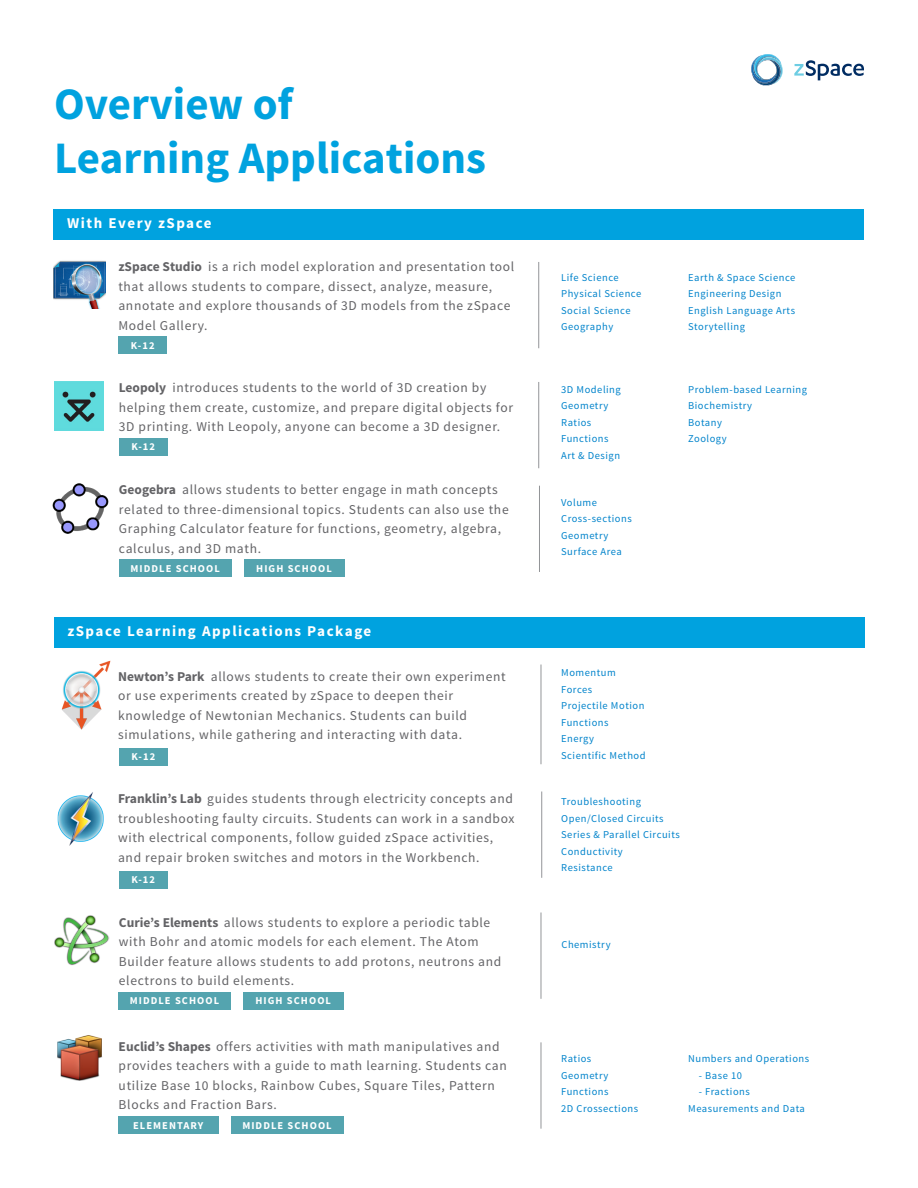
<style>
.page{position:relative;width:918px;height:1188px;background:#fff}
.page>*{position:absolute;margin:0;border:0;box-sizing:border-box;transform-origin:0 0}
.Section_Title{font:700 45px/54px "Source Sans Pro";color:#00a2df}
.Section_Title-2{font:700 15px "Source Sans Pro";letter-spacing:.1em;color:#fff}
.SW_body_copy{font:13.5px/19.5px "Source Sans Pro";letter-spacing:.05em;color:#636366}
.SW_body_copy-2{font:10.5px/16.5px "Source Sans Pro";letter-spacing:.05em;color:#0083cb}
.Section_Title-3{font:700 10.5px "Source Sans Pro";letter-spacing:.1em;color:#fff}
.s1{font-weight:700}
</style>
<div class="page">
<img style="left:61px;top:661px;width:50px;height:68px">
<img style="left:57px;top:792px;width:47px;height:53px">
<img style="left:54px;top:915px;width:55px;height:50px">
<img style="left:57px;top:1035px;width:45px;height:45px">
<div style="left:54px;top:617px;width:810px;height:30px;background:#00a2df"></div>
<svg style="left:794px;top:60px;width:70px;height:20px"></svg>
<img style="left:760px;top:84px;width:13px;height:1px">
<img style="left:757px;top:82px;width:19px;height:2px">
<img style="left:758px;top:63px;width:25px;height:20px">
<img style="left:759px;top:54px;width:22px;height:25px">
<img style="left:751px;top:56px;width:25px;height:26px">
<img style="left:54px;top:382px;width:49px;height:49px">
<img style="left:52px;top:483px;width:57px;height:51px">
<div style="left:54px;top:209px;width:810px;height:31px;background:#00a2df"></div>
<img style="left:54px;top:260px;width:52px;height:48px">
<hr style="left:538px;top:262px;width:1px;height:86px;background:#939598">
<div style="left:118px;top:336px;width:49px;height:18px;background:#54a4af"></div>
<div style="left:119px;top:438px;width:49px;height:18px;background:#54a4af"></div>
<hr style="left:538px;top:382px;width:1px;height:86px;background:#939598">
<div style="left:119px;top:560px;width:113px;height:17px;background:#54a4af"></div>
<div style="left:244px;top:560px;width:100px;height:17px;background:#54a4af"></div>
<hr style="left:539px;top:486px;width:1px;height:86px;background:#939598">
<hr style="left:541px;top:665px;width:1px;height:99px;background:#939598">
<div style="left:119px;top:748px;width:49px;height:18px;background:#54a4af"></div>
<hr style="left:541px;top:792px;width:1px;height:86px;background:#939598">
<div style="left:119px;top:871px;width:49px;height:18px;background:#54a4af"></div>
<hr style="left:541px;top:913px;width:1px;height:86px;background:#939598">
<div style="left:118px;top:992px;width:113px;height:18px;background:#54a4af"></div>
<div style="left:243px;top:992px;width:100px;height:18px;background:#54a4af"></div>
<hr style="left:541px;top:1042px;width:1px;height:87px;background:#939598">
<div style="left:118px;top:1116px;width:100px;height:18px;background:#54a4af"></div>
<div style="left:231px;top:1116px;width:112px;height:18px;background:#54a4af"></div>
<p class="Section_Title" style="left:54px;top:79px;width:434px">Overview of<br>Learning Applications</p>
<p class="Section_Title-2" style="left:67px;top:214px;width:146px">With Every zSpace</p>
<p class="SW_body_copy" style="left:118px;top:257px;width:397px"><span class="s1">zSpace Studio</span> is a rich model exploration and presentation tool that allows students to compare, dissect, analyze, measure, annotate and explore thousands of 3D models from the zSpace Model Gallery.</p>
<p class="SW_body_copy-2" style="left:561px;top:269px;width:82px">Life Science<br>Physical Science</p>
<p class="SW_body_copy-2" style="left:561px;top:302px;width:71px">Social Science</p>
<p class="SW_body_copy-2" style="left:561px;top:319px;width:54px">Geography</p>
<p class="Section_Title-3" style="left:131px;top:338px;width:25px">K-12</p>
<p class="SW_body_copy" style="left:119px;top:378px;width:396px"><span class="s1">Leopoly</span> introduces students to the world of 3D creation by helping them create, customize, and prepare digital objects for<br>3D printing. With Leopoly, anyone can become a 3D designer.</p>
<p class="Section_Title-3" style="left:131px;top:440px;width:25px">K-12</p>
<p class="SW_body_copy" style="left:119px;top:480px;width:391px"><span class="s1">Geogebra</span> allows students to better engage in math concepts related to three-dimensional topics. Students can also use the Graphing Calculator feature for functions, geometry, algebra, calculus, and 3D math.</p>
<p class="Section_Title-3" style="left:131px;top:562px;width:91px">MIDDLE SCHOOL</p>
<p class="Section_Title-3" style="left:256px;top:562px;width:77px">HIGH SCHOOL</p>
<p class="SW_body_copy-2" style="left:561px;top:381px;width:61px">3D Modeling</p>
<p class="SW_body_copy-2" style="left:561px;top:398px;width:49px">Geometry</p>
<p class="SW_body_copy-2" style="left:561px;top:414px;width:32px">Ratios</p>
<p class="SW_body_copy-2" style="left:561px;top:431px;width:49px">Functions</p>
<p class="SW_body_copy-2" style="left:561px;top:447px;width:60px">Art &amp; Design</p>
<p class="SW_body_copy-2" style="left:561px;top:494px;width:37px">Volume</p>
<p class="SW_body_copy-2" style="left:561px;top:511px;width:72px">Cross-sections</p>
<p class="SW_body_copy-2" style="left:561px;top:527px;width:49px">Geometry</p>
<p class="SW_body_copy-2" style="left:561px;top:544px;width:62px">Surface Area</p>
<p class="SW_body_copy-2" style="left:688px;top:269px;width:109px">Earth &amp; Space Science<br>Engineering Design</p>
<p class="SW_body_copy-2" style="left:688px;top:302px;width:108px">English Language Arts</p>
<p class="SW_body_copy-2" style="left:688px;top:319px;width:58px">Storytelling</p>
<p class="SW_body_copy-2" style="left:688px;top:381px;width:121px">Problem-based Learning</p>
<p class="SW_body_copy-2" style="left:688px;top:398px;width:65px">Biochemistry</p>
<p class="SW_body_copy-2" style="left:688px;top:414px;width:35px">Botany</p>
<p class="SW_body_copy-2" style="left:688px;top:431px;width:40px">Zoology</p>
<p class="Section_Title-2" style="left:67px;top:621px;width:306px">zSpace Learning Applications Package</p>
<p class="SW_body_copy" style="left:118px;top:667px;width:389px"><span class="s1">Newton’s Park</span> allows students to create their own experiment or use experiments created by zSpace to deepen their knowledge of Newtonian Mechanics. Students can build simulations, while gathering and interacting with data.</p>
<p class="Section_Title-3" style="left:132px;top:750px;width:25px">K-12</p>
<p class="SW_body_copy" style="left:118px;top:789px;width:398px"><span class="s1">Franklin’s Lab</span> guides students through electricity concepts and troubleshooting faulty circuits. Students can work in a sandbox with electrical components, follow guided zSpace activities, and repair broken switches and motors in the Workbench.</p>
<p class="Section_Title-3" style="left:131px;top:873px;width:25px">K-12</p>
<p class="SW_body_copy" style="left:119px;top:913px;width:384px"><span class="s1">Curie’s Elements</span> allows students to explore a periodic table with Bohr and atomic models for each element. The Atom Builder feature allows students to add protons, neutrons and electrons to build elements.</p>
<p class="Section_Title-3" style="left:130px;top:994px;width:91px">MIDDLE SCHOOL</p>
<p class="Section_Title-3" style="left:255px;top:994px;width:77px">HIGH SCHOOL</p>
<p class="SW_body_copy" style="left:119px;top:1037px;width:390px"><span class="s1">Euclid’s Shapes</span> offers activities with math manipulatives and provides teachers with a guide to math learning. Students can utilize Base 10 blocks, Rainbow Cubes, Square Tiles, Pattern Blocks and Fraction Bars.</p>
<p class="Section_Title-3" style="left:133px;top:1119px;width:72px">ELEMENTARY</p>
<p class="Section_Title-3" style="left:242px;top:1119px;width:91px">MIDDLE SCHOOL</p>
<p class="SW_body_copy-2" style="left:561px;top:665px;width:56px">Momentum</p>
<p class="SW_body_copy-2" style="left:561px;top:681px;width:33px">Forces</p>
<p class="SW_body_copy-2" style="left:561px;top:698px;width:85px">Projectile Motion</p>
<p class="SW_body_copy-2" style="left:561px;top:714px;width:49px">Functions</p>
<p class="SW_body_copy-2" style="left:561px;top:731px;width:34px">Energy</p>
<p class="SW_body_copy-2" style="left:561px;top:747px;width:86px">Scientific Method</p>
<p class="SW_body_copy-2" style="left:561px;top:794px;width:81px">Troubleshooting</p>
<p class="SW_body_copy-2" style="left:561px;top:810px;width:104px">Open/Closed Circuits</p>
<p class="SW_body_copy-2" style="left:561px;top:827px;width:120px">Series &amp; Parallel Circuits</p>
<p class="SW_body_copy-2" style="left:561px;top:843px;width:63px">Conductivity</p>
<p class="SW_body_copy-2" style="left:561px;top:860px;width:53px">Resistance</p>
<p class="SW_body_copy-2" style="left:561px;top:936px;width:51px">Chemistry</p>
<p class="SW_body_copy-2" style="left:561px;top:1051px;width:32px">Ratios</p>
<p class="SW_body_copy-2" style="left:561px;top:1067px;width:49px">Geometry</p>
<p class="SW_body_copy-2" style="left:561px;top:1084px;width:49px">Functions</p>
<p class="SW_body_copy-2" style="left:561px;top:1100px;width:79px">2D Crossections</p>
<p class="SW_body_copy-2" style="left:688px;top:1051px;width:123px">Numbers and Operations</p>
<p class="SW_body_copy-2" style="left:699px;top:1067px;width:45px">- Base 10</p>
<p class="SW_body_copy-2" style="left:699px;top:1084px;width:53px">- Fractions</p>
<p class="SW_body_copy-2" style="left:688px;top:1100px;width:118px">Measurements and Data</p>
</div>
